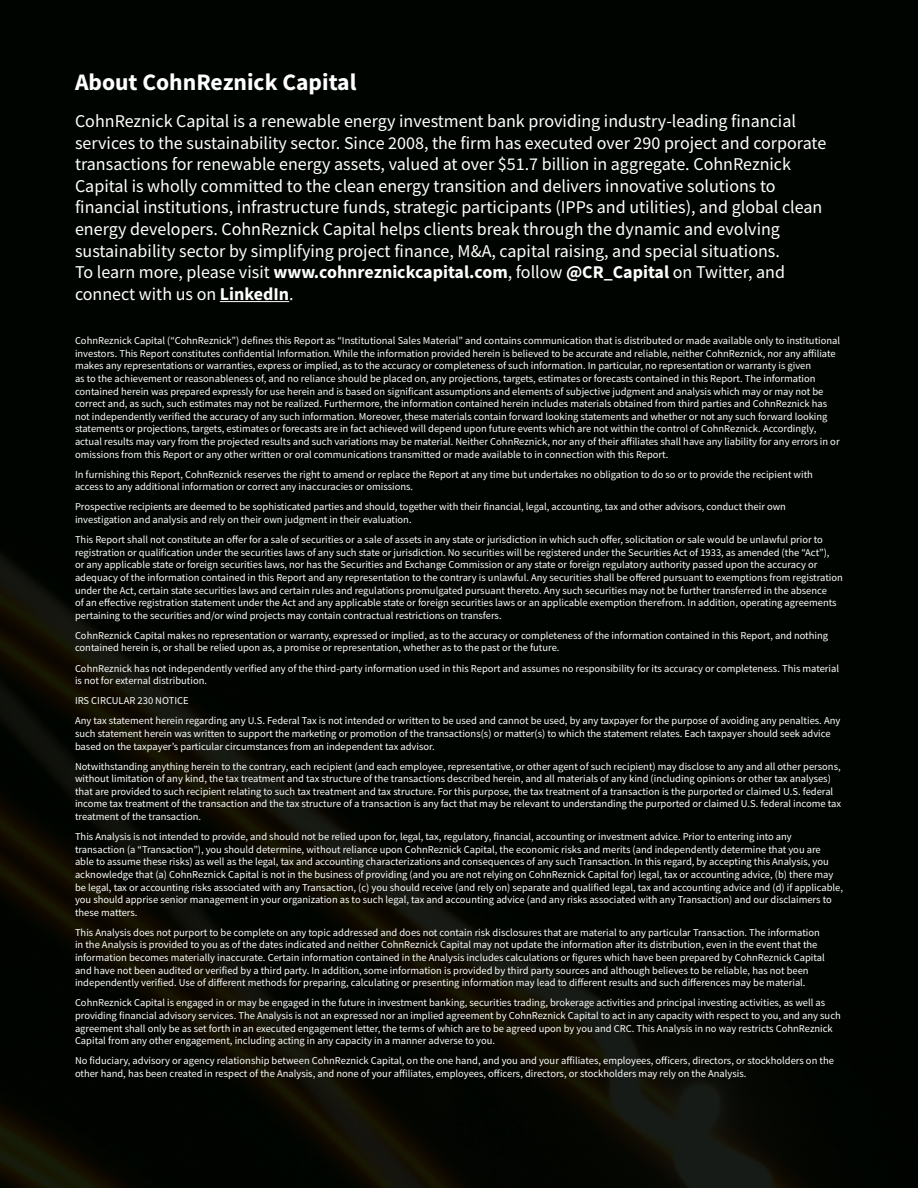
<style>
.page{position:relative;width:918px;height:1188px;background:#fff}
.page>*{position:absolute;margin:0;border:0;box-sizing:border-box;transform-origin:0 0}
.t1{font:700 23.7px "Source Sans Pro";color:#fff}
.t2{font:18px/21.6px "Source Sans Pro";color:#fff}
.t3{font:10.5px/12.6px "Source Sans Pro";color:#fff}
.s1{font-weight:700}
</style>
<div class="page">
<img style="left:0;top:0;width:918px;height:1188px">
<hr style="left:220px;top:301px;width:69px;height:1px;background:#fff">
<h1 class="t1" style="left:75px;top:66px;width:283px">About CohnReznick Capital</h1>
<p class="t2" style="left:75px;top:110px;width:753px">CohnReznick Capital is a renewable energy investment bank providing industry-leading financial services to the sustainability sector. Since 2008, the firm has executed over 290 project and corporate transactions for renewable energy assets, valued at over $51.7 billion in aggregate. CohnReznick Capital is wholly committed to the clean energy transition and delivers innovative solutions to financial institutions, infrastructure funds, strategic participants (IPPs and utilities), and global clean energy developers. CohnReznick Capital helps clients break through the dynamic and evolving sustainability sector by simplifying project finance, M&amp;A, capital raising, and special situations.<br>To learn more, please visit <span class="s1">www.cohnreznickcapital.com</span>, follow <span class="s1">@CR_Capital</span> on Twitter, and connect with us on <span class="s1">LinkedIn</span>.</p>
<p class="t3" style="left:75px;top:334px;width:767px">CohnReznick Capital (“CohnReznick”) defines this Report as “Institutional Sales Material” and contains communication that is distributed or made available only to institutional investors. This Report constitutes confidential Information. While the information provided herein is believed to be accurate and reliable, neither CohnReznick, nor any affiliate makes any representations or warranties, express or implied, as to the accuracy or completeness of such information. In particular, no representation or warranty is given<br>as to the achievement or reasonableness of, and no reliance should be placed on, any projections, targets, estimates or forecasts contained in this Report. The information contained herein was prepared expressly for use herein and is based on significant assumptions and elements of subjective judgment and analysis which may or may not be correct and, as such, such estimates may not be realized. Furthermore, the information contained herein includes materials obtained from third parties and CohnReznick has not independently verified the accuracy of any such information. Moreover, these materials contain forward looking statements and whether or not any such forward looking statements or projections, targets, estimates or forecasts are in fact achieved will depend upon future events which are not within the control of CohnReznick. Accordingly, actual results may vary from the projected results and such variations may be material. Neither CohnReznick, nor any of their affiliates shall have any liability for any errors in or omissions from this Report or any other written or oral communications transmitted or made available to in connection with this Report.</p>
<p class="t3" style="left:75px;top:468px;width:740px">In furnishing this Report, CohnReznick reserves the right to amend or replace the Report at any time but undertakes no obligation to do so or to provide the recipient with access to any additional information or correct any inaccuracies or omissions.</p>
<p class="t3" style="left:75px;top:501px;width:713px">Prospective recipients are deemed to be sophisticated parties and should, together with their financial, legal, accounting, tax and other advisors, conduct their own investigation and analysis and rely on their own judgment in their evaluation.</p>
<p class="t3" style="left:75px;top:533px;width:769px">This Report shall not constitute an offer for a sale of securities or a sale of assets in any state or jurisdiction in which such offer, solicitation or sale would be unlawful prior to registration or qualification under the securities laws of any such state or jurisdiction. No securities will be registered under the Securities Act of 1933, as amended (the “Act”),<br>or any applicable state or foreign securities laws, nor has the Securities and Exchange Commission or any state or foreign regulatory authority passed upon the accuracy or adequacy of the information contained in this Report and any representation to the contrary is unlawful. Any securities shall be offered pursuant to exemptions from registration under the Act, certain state securities laws and certain rules and regulations promulgated pursuant thereto. Any such securities may not be further transferred in the absence<br>of an effective registration statement under the Act and any applicable state or foreign securities laws or an applicable exemption therefrom. In addition, operating agreements pertaining to the securities and/or wind projects may contain contractual restrictions on transfers.</p>
<p class="t3" style="left:75px;top:629px;width:755px">CohnReznick Capital makes no representation or warranty, expressed or implied, as to the accuracy or completeness of the information contained in this Report, and nothing contained herein is, or shall be relied upon as, a promise or representation, whether as to the past or the future.</p>
<p class="t3" style="left:75px;top:662px;width:766px">CohnReznick has not independently verified any of the third-party information used in this Report and assumes no responsibility for its accuracy or completeness. This material is not for external distribution.</p>
<p class="t3" style="left:75px;top:691px;width:767px;line-height:20.1px">IRS CIRCULAR 230 NOTICE<br>Any tax statement herein regarding any U.S. Federal Tax is not intended or written to be used and cannot be used, by any taxpayer for the purpose of avoiding any penalties. Any</p>
<p class="t3" style="left:75px;top:727px;width:757px">such statement herein was written to support the marketing or promotion of the transactions(s) or matter(s) to which the statement relates. Each taxpayer should seek advice based on the taxpayer’s particular circumstances from an independent tax advisor.</p>
<p class="t3" style="left:75px;top:760px;width:768px">Notwithstanding anything herein to the contrary, each recipient (and each employee, representative, or other agent of such recipient) may disclose to any and all other persons, without limitation of any kind, the tax treatment and tax structure of the transactions described herein, and all materials of any kind (including opinions or other tax analyses) that are provided to such recipient relating to such tax treatment and tax structure. For this purpose, the tax treatment of a transaction is the purported or claimed U.S. federal income tax treatment of the transaction and the tax structure of a transaction is any fact that may be relevant to understanding the purported or claimed U.S. federal income tax treatment of the transaction.</p>
<p class="t3" style="left:75px;top:830px;width:770px">This Analysis is not intended to provide, and should not be relied upon for, legal, tax, regulatory, financial, accounting or investment advice. Prior to entering into any transaction (a “Transaction”), you should determine, without reliance upon CohnReznick Capital, the economic risks and merits (and independently determine that you are<br>able to assume these risks) as well as the legal, tax and accounting characterizations and consequences of any such Transaction. In this regard, by accepting this Analysis, you acknowledge that (a) CohnReznick Capital is not in the business of providing (and you are not relying on CohnReznick Capital for) legal, tax or accounting advice, (b) there may be legal, tax or accounting risks associated with any Transaction, (c) you should receive (and rely on) separate and qualified legal, tax and accounting advice and (d) if applicable, you should apprise senior management in your organization as to such legal, tax and accounting advice (and any risks associated with any Transaction) and our disclaimers to these matters.</p>
<p class="t3" style="left:75px;top:926px;width:751px">This Analysis does not purport to be complete on any topic addressed and does not contain risk disclosures that are material to any particular Transaction. The information in the Analysis is provided to you as of the dates indicated and neither CohnReznick Capital may not update the information after its distribution, even in the event that the information becomes materially inaccurate. Certain information contained in the Analysis includes calculations or figures which have been prepared by CohnReznick Capital and have not been audited or verified by a third party. In addition, some information is provided by third party sources and although believes to be reliable, has not been independently verified. Use of different methods for preparing, calculating or presenting information may lead to different results and such differences may be material.</p>
<p class="t3" style="left:75px;top:996px;width:767px">CohnReznick Capital is engaged in or may be engaged in the future in investment banking, securities trading, brokerage activities and principal investing activities, as well as providing financial advisory services. The Analysis is not an expressed nor an implied agreement by CohnReznick Capital to act in any capacity with respect to you, and any such agreement shall only be as set forth in an executed engagement letter, the terms of which are to be agreed upon by you and CRC. This Analysis in no way restricts CohnReznick Capital from any other engagement, including acting in any capacity in a manner adverse to you.</p>
<p class="t3" style="left:75px;top:1054px;width:760px">No fiduciary, advisory or agency relationship between CohnReznick Capital, on the one hand, and you and your affiliates, employees, officers, directors, or stockholders on the other hand, has been created in respect of the Analysis, and none of your affiliates, employees, officers, directors, or stockholders may rely on the Analysis.</p>
</div>
